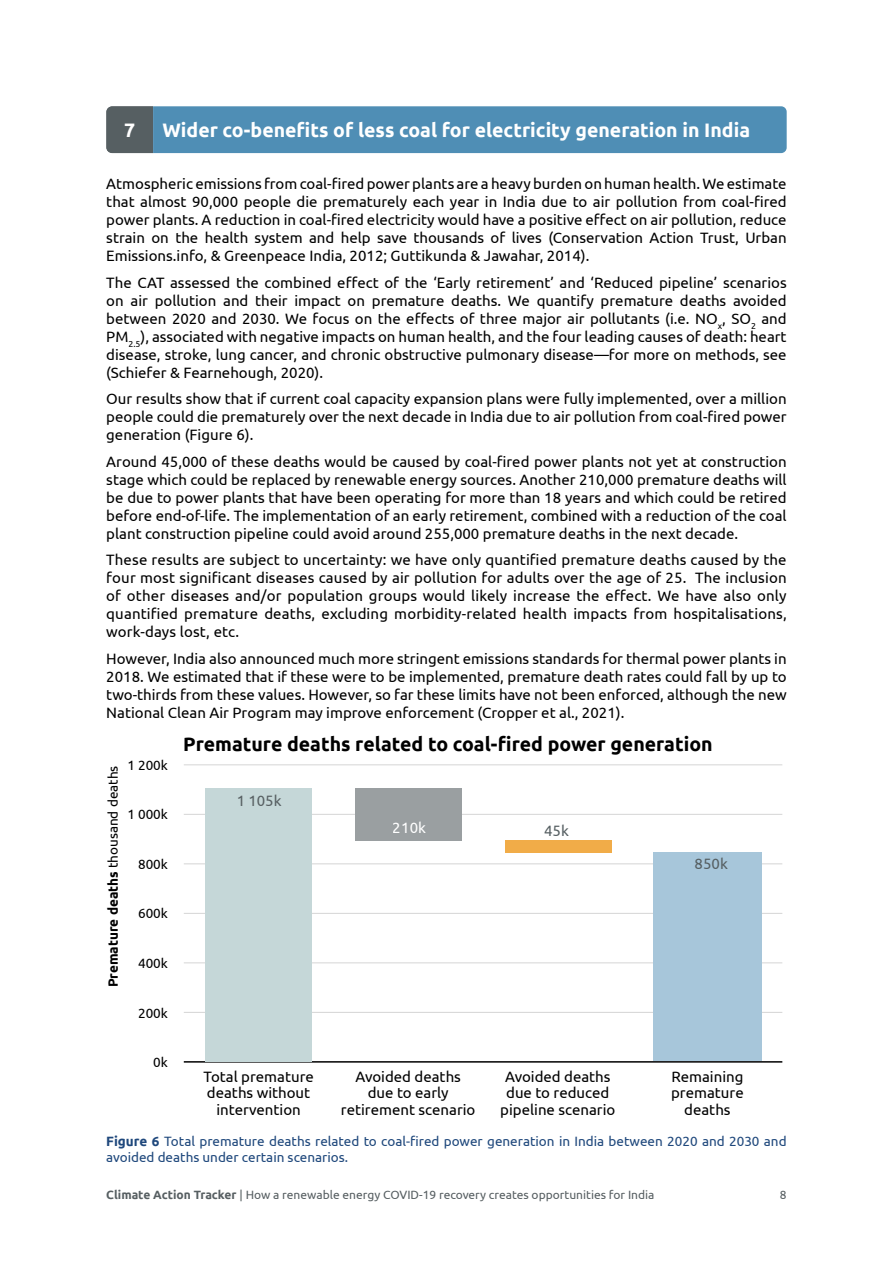
<style>
.page{position:relative;width:893px;height:1263px;background:#fff}
.page>*{position:absolute;margin:0;border:0;box-sizing:border-box;transform-origin:0 0}
.t1{font:700 19.5px "Ubuntu";color:#fff}
.t2{font:700 19.5px "Ubuntu";color:#000}
.t3{font:15px/18px "Ubuntu";color:#000;text-align:justify}
.t4{font:15px "Ubuntu";color:#565f62}
.t5{font:15px "Ubuntu";color:#575f62}
.t6{font:15px "Ubuntu";color:#fff}
.t7{font:13.5px/16.2px "Ubuntu";color:#1f487c}
.t8{font:700 13.5px "Ubuntu";color:#000}
.t9{font:13.5px "Ubuntu";color:#000}
.t10{font:12px "Ubuntu";color:#575f62}
.s1{font-weight:400}
.s2{font-weight:700}
</style>
<div class="page">
<svg style="left:106px;top:106px;width:681px;height:47px;background:#508baf"></svg>
<hr style="left:184px;top:1012px;width:598px;height:1px;background:#d5d5d5">
<hr style="left:184px;top:962px;width:598px;height:1px;background:#d5d5d5">
<hr style="left:184px;top:913px;width:598px;height:1px;background:#d5d5d5">
<hr style="left:184px;top:863px;width:598px;height:1px;background:#d5d5d5">
<hr style="left:184px;top:814px;width:598px;height:1px;background:#d5d5d5">
<hr style="left:184px;top:764px;width:598px;height:1px;background:#d5d5d5">
<hr style="left:185px;top:1061px;width:597px;height:1px;background:#000">
<div style="left:653px;top:852px;width:108px;height:209px;background:#a7c6da"></div>
<div style="left:505px;top:840px;width:106px;height:12px;background:#f1ac48"></div>
<div style="left:355px;top:788px;width:106px;height:52px;background:#9a9fa1"></div>
<div style="left:205px;top:788px;width:106px;height:273px;background:#c5d7d8"></div>
<h1 class="t1" style="left:124px;top:118px;width:13px">7</h1>
<h1 class="t1" style="left:162px;top:118px;width:589px">Wider co-benefits of less coal for electricity generation in India</h1>
<p class="t3" style="left:106px;top:174px;width:682px">Atmospheric emissions from coal-fired power plants are a heavy burden on human health. We estimate that almost 90,000 people die prematurely each year in India due to air pollution from coal-fired power plants. A reduction in coal-fired electricity would have a positive effect on air pollution, reduce strain on the health system and help save thousands of lives (Conservation Action Trust, Urban Emissions.info, &amp; Greenpeace India, 2012; Guttikunda &amp; Jawahar, 2014).</p>
<p class="t3" style="left:106px;top:273px;width:682px">The CAT assessed the combined effect of the ‘Early retirement’ and ‘Reduced pipeline’ scenarios on air pollution and their impact on premature deaths. We quantify premature deaths avoided between 2020 and 2030. We focus on the effects of three major air pollutants (i.e. NO<sub>x</sub>, SO<sub>2</sub> and PM<sub>2.5</sub>), associated with negative impacts on human health, and the four leading causes of death: heart disease, stroke, lung cancer, and chronic obstructive pulmonary disease—for more on methods, see (Schiefer &amp; Fearnehough, 2020).</p>
<p class="t3" style="left:106px;top:389px;width:682px">Our results show that if current coal capacity expansion plans were fully implemented, over a million people could die prematurely over the next decade in India due to air pollution from coal-fired power generation (Figure 6).</p>
<p class="t3" style="left:106px;top:452px;width:682px">Around 45,000 of these deaths would be caused by coal-fired power plants not yet at construction stage which could be replaced by renewable energy sources. Another 210,000 premature deaths will be due to power plants that have been operating for more than 18 years and which could be retired before end-of-life. The implementation of an early retirement, combined with a reduction of the coal plant construction pipeline could avoid around 255,000 premature deaths in the next decade.</p>
<p class="t3" style="left:106px;top:550px;width:682px">These results are subject to uncertainty: we have only quantified premature deaths caused by the four most significant diseases caused by air pollution for adults over the age of 25. The inclusion of other diseases and/or population groups would likely increase the effect. We have also only quantified premature deaths, excluding morbidity-related health impacts from hospitalisations, work-days lost, etc.</p>
<p class="t3" style="left:106px;top:649px;width:682px">However, India also announced much more stringent emissions standards for thermal power plants in 2018. We estimated that if these were to be implemented, premature death rates could fall by up to two-thirds from these values. However, so far these limits have not been enforced, although the new National Clean Air Program may improve enforcement (Cropper et al., 2021).</p>
<p class="t8" style="left:105px;top:987px;width:223px;rotate:-90deg">Premature deaths <span class="s1">thousand deaths</span></p>
<p class="t9" style="left:127px;top:757px;width:42px">1 200k</p>
<p class="t9" style="left:127px;top:806px;width:42px">1 000k</p>
<p class="t9" style="left:138px;top:856px;width:31px">800k</p>
<p class="t9" style="left:138px;top:905px;width:31px">600k</p>
<p class="t9" style="left:138px;top:955px;width:31px">400k</p>
<p class="t9" style="left:138px;top:1005px;width:31px">200k</p>
<p class="t9" style="left:153px;top:1054px;width:16px">0k</p>
<h1 class="t2" style="left:183px;top:732px;width:531px">Premature deaths related to coal-fired power generation</h1>
<p class="t5" style="left:236px;top:792px;width:47px">1 105k</p>
<p class="t6" style="left:393px;top:819px;width:35px">210k</p>
<p class="t4" style="left:544px;top:821px;width:26px">45k</p>
<p class="t4" style="left:695px;top:855px;width:35px">850k</p>
<p class="t3" style="left:203px;top:1068px;width:112px;line-height:16.5px;text-align:center">Total premature deaths without intervention</p>
<p class="t3" style="left:341px;top:1068px;width:136px;line-height:16.5px;text-align:center">Avoided deaths due to early retirement scenario</p>
<p class="t3" style="left:500px;top:1068px;width:117px;line-height:16.5px;text-align:center">Avoided deaths due to reduced pipeline scenario</p>
<p class="t3" style="left:671px;top:1068px;width:74px;line-height:16.5px;text-align:center">Remaining premature deaths</p>
<p class="t7" style="left:106px;top:1132px;width:682px"><span class="s2">Figure 6</span> Total premature deaths related to coal-fired power generation in India between 2020 and 2030 and avoided deaths under certain scenarios.</p>
<p class="t10" style="left:106px;top:1188px;width:550px"><span class="s2">Climate Action Tracker</span> | How a renewable energy COVID-19 recovery creates opportunities for India</p>
<p class="t10" style="left:780px;top:1188px;width:8px">8</p>
</div>
